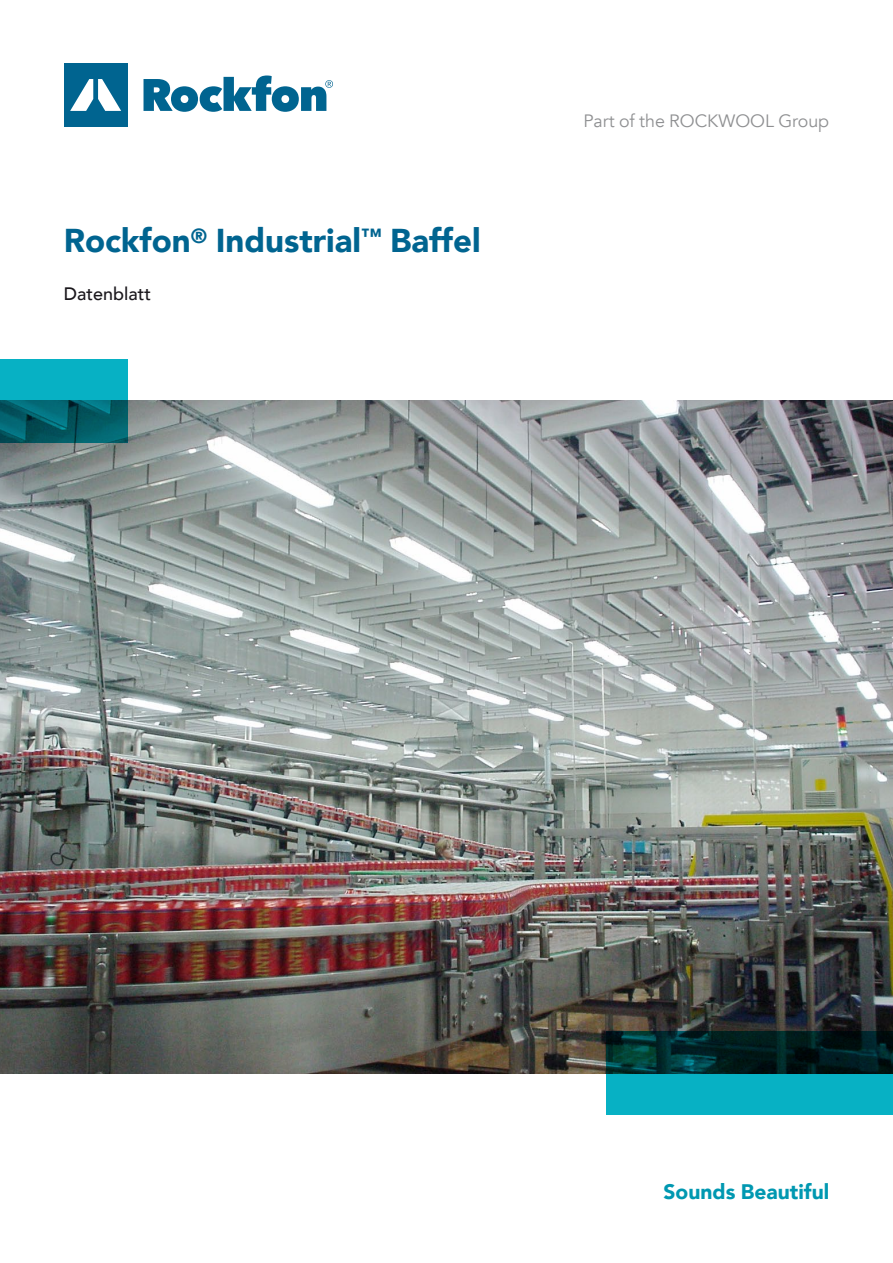
<style>
.page{position:relative;width:893px;height:1263px;background:#fff}
.page>*{position:absolute;margin:0;border:0;box-sizing:border-box;transform-origin:0 0}
.t1{font:900 33px "Avenir";color:#006490}
.t2{font:900 21px "Avenir";color:#0098b1}
.t3{font:500 18px "Avenir";color:#1a171c}
.t4{font:17.85px "Avenir";color:#8f9092}
</style>
<div class="page">
<img style="left:0;top:401px;width:893px;height:672px">
<svg style="left:144px;top:75px;width:189px;height:37px"></svg>
<div style="left:64px;top:63px;width:64px;height:64px;background:#006490"></div>
<svg style="left:70px;top:79px;width:51px;height:32px"></svg>
<svg style="left:0;top:359px;width:128px;height:83px"></svg>
<svg style="left:606px;top:1031px;width:287px;height:84px"></svg>
<p class="t1" style="left:64px;top:212px;width:418px">Rockfon<sup>®</sup> Industrial<sup>™</sup> Baffel</p>
<p class="t3" style="left:64px;top:278px;width:89px">Datenblatt</p>
<p class="t4" style="left:583px;top:110px;width:247px">Part of the ROCKWOOL Group</p>
<p class="t2" style="left:664px;top:1174px;width:167px">Sounds Beautiful</p>
</div>
